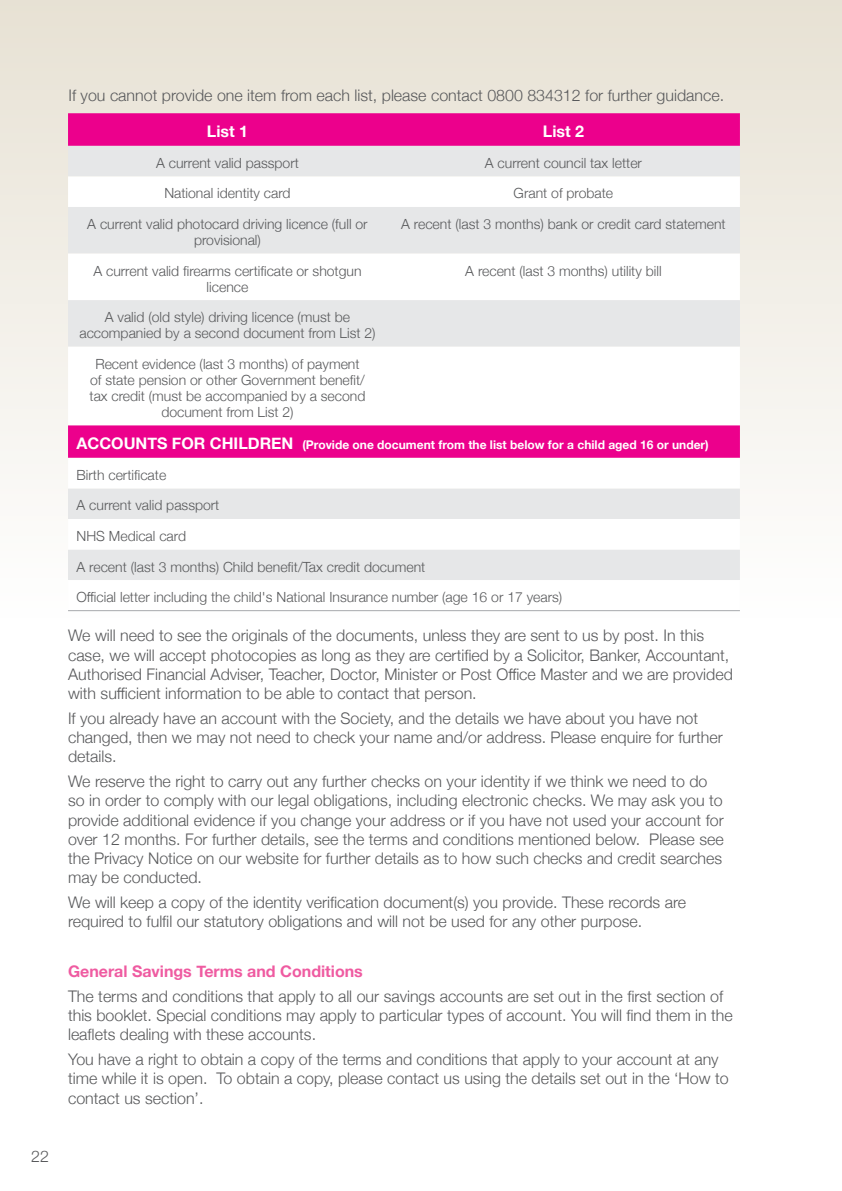
<style>
.page{position:relative;width:842px;height:1191px;background:#fff}
.page>*{position:absolute;margin:0;border:0;box-sizing:border-box;transform-origin:0 0}
.t1{font:300 16px/19.2px "Helvetica Neue";color:#58595b}
.t2{font:700 16px "Helvetica Neue";color:#ef5ba1}
.t3{font:700 16px "Helvetica Neue";color:#fff}
.t4{font:300 14px/16px "Helvetica Neue";color:#58595b;text-align:center}
.t5{font:700 12px "Helvetica Neue";color:#fff}
.s1{font-size:16px}
</style>
<div class="page">
<div style="left:0;top:0;width:842px;height:617px;background:linear-gradient(to bottom,#e7e1d4,#fefefe)"></div>
<div style="left:68px;top:113px;width:672px;height:33px;background:#ec008c"></div>
<div style="left:68px;top:146px;width:672px;height:30px;background:#e6e7e8"></div>
<svg style="left:68px;top:176px;width:672px;height:434px"></svg>
<hr style="left:68px;top:610px;width:319px;height:1px;background:#a7a9ac">
<hr style="left:387px;top:610px;width:353px;height:1px;background:#a7a9ac">
<p class="t1" style="left:31px;top:1146px;width:19px">22</p>
<p class="t1" style="left:69px;top:84px;width:657px">If you cannot provide one item from each list, please contact 0800 834312 for further guidance.</p>
<p class="t3" style="left:207px;top:119px;width:43px">List 1</p>
<p class="t3" style="left:543px;top:119px;width:43px">List 2</p>
<p class="t4" style="left:156px;top:154px;width:144px">A current valid passport</p>
<p class="t4" style="left:485px;top:154px;width:159px">A current council tax letter</p>
<p class="t4" style="left:164px;top:184px;width:128px">National identity card</p>
<p class="t4" style="left:514px;top:184px;width:101px">Grant of probate</p>
<p class="t4" style="left:87px;top:215px;width:282px">A current valid photocard driving licence (full or provisional)</p>
<p class="t4" style="left:401px;top:215px;width:326px">A recent (last 3 months) bank or credit card statement</p>
<p class="t4" style="left:93px;top:262px;width:270px">A current valid firearms certificate or shotgun licence</p>
<p class="t4" style="left:465px;top:262px;width:198px">A recent (last 3 months) utility bill</p>
<p class="t4" style="left:79px;top:308px;width:298px">A valid (old style) driving licence (must be accompanied by a second document from List 2)</p>
<p class="t4" style="left:90px;top:355px;width:277px">Recent evidence (last 3 months) of payment of state pension or other Government benefit/ tax credit (must be accompanied by a second document from List 2)</p>
<p class="t5" style="left:77px;top:436px;width:634px"><span class="s1">ACCOUNTS FOR CHILDREN</span> (Provide one document from the list below for a child aged 16 or under)</p>
<p class="t4" style="left:77px;top:458px;width:487px;line-height:30.6px;text-align:left">Birth certificate<br>A current valid passport<br>NHS Medical card<br>A recent (last 3 months) Child benefit/Tax credit document<br>Official letter including the child's National Insurance number (age 16 or 17 years)</p>
<p class="t1" style="left:68px;top:625px;width:666px">We will need to see the originals of the documents, unless they are sent to us by post. In this case, we will accept photocopies as long as they are certified by a Solicitor, Banker, Accountant, Authorised Financial Adviser, Teacher, Doctor, Minister or Post Office Master and we are provided with sufficient information to be able to contact that person.</p>
<p class="t1" style="left:68px;top:707px;width:656px">If you already have an account with the Society, and the details we have about you have not changed, then we may not need to check your name and/or address. Please enquire for further details.</p>
<p class="t1" style="left:68px;top:770px;width:657px">We reserve the right to carry out any further checks on your identity if we think we need to do so in order to comply with our legal obligations, including electronic checks. We may ask you to provide additional evidence if you change your address or if you have not used your account for over 12 months. For further details, see the terms and conditions mentioned below. Please see the Privacy Notice on our website for further details as to how such checks and credit searches may be conducted.</p>
<p class="t1" style="left:68px;top:891px;width:619px">We will keep a copy of the identity verification document(s) you provide. These records are required to fulfil our statutory obligations and will not be used for any other purpose.</p>
<p class="t2" style="left:68px;top:958px;width:296px">General Savings Terms and Conditions</p>
<p class="t1" style="left:68px;top:985px;width:666px">The terms and conditions that apply to all our savings accounts are set out in the first section of this booklet. Special conditions may apply to particular types of account. You will find them in the leaflets dealing with these accounts.</p>
<p class="t1" style="left:68px;top:1048px;width:662px">You have a right to obtain a copy of the terms and conditions that apply to your account at any time while it is open. To obtain a copy, please contact us using the details set out in the ‘How to contact us section’.</p>
</div>
